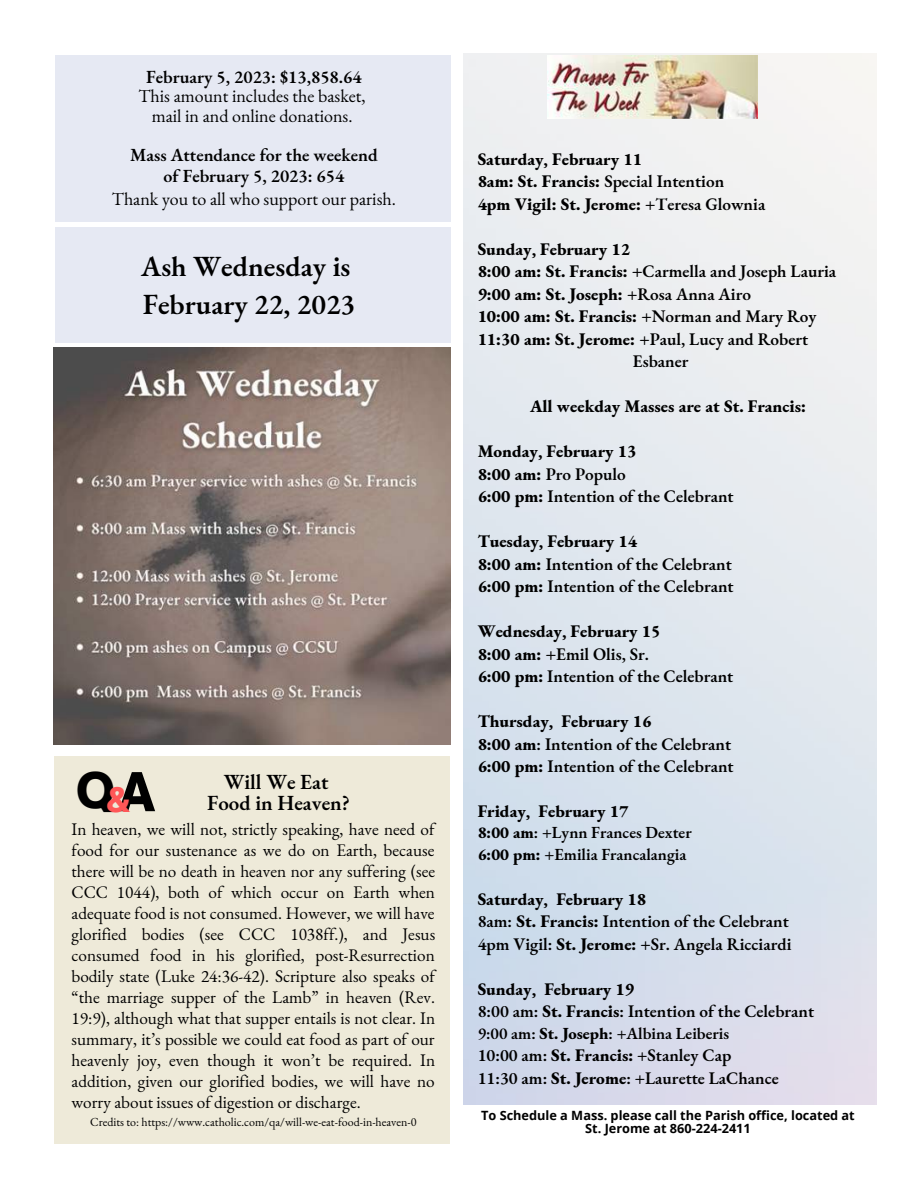
<style>
.page{position:relative;width:918px;height:1188px;background:#fff}
.page>*{position:absolute;margin:0;border:0;box-sizing:border-box;transform-origin:0 0}
.t1{font:900 46.95px "Open Sauce One";color:#000}
.t2{font:600 28.5px/38.2px "EB Garamond";color:#000}
.t3{font:600 21px/21.3px "EB Garamond";color:#000;text-align:center}
.t4{font:18px/19.2px "EB Garamond";color:#000;text-align:center}
.t5{font:600 18px/21.3px "EB Garamond";color:#000;text-align:center}
.t6{font:17.25px/21px "EB Garamond";color:#000;text-align:justify}
.t7{font:600 17.25px/22.5px "EB Garamond";color:#000}
.t8{font:800 17.25px/22.5px "EB Garamond";color:#000}
.t9{font:600 16.5px/21.3px "EB Garamond";color:#000}
.t10{font:700 12.75px/12.8px "Open Sans";color:#000;text-align:center}
.t11{font:12px "EB Garamond";color:#000}
.s1{font-size:51.15px}
.s2{font-weight:600}
.s3{font-weight:800}
</style>
<div class="page">
<img style="left:464px;top:53px;width:413px;height:1052px">
<img style="left:547px;top:55px;width:210px;height:63px">
<div style="left:55px;top:55px;width:396px;height:167px;background:#e6e9f3"></div>
<div style="left:54px;top:757px;width:396px;height:387px;background:#eeead9"></div>
<img style="left:54px;top:348px;width:397px;height:397px">
<div style="left:55px;top:228px;width:396px;height:114px;background:#e6e9f3"></div>
<p class="t5" style="left:146px;top:66px;width:217px">February 5, 2023: $13,858.64</p>
<p class="t4" style="left:139px;top:86px;width:229px">This amount includes the basket, mail in and online donations.</p>
<p class="t5" style="left:130px;top:144px;width:249px">Mass Attendance for the weekend of February 5, 2023: 654</p>
<p class="t4" style="left:112px;top:189px;width:285px">Thank you to all who support our parish.</p>
<h2 class="t2" style="left:141px;top:247px;width:216px">Ash Wednesday is<br>February 22, 2023</h2>
<h1 class="t1" style="left:76px;top:761px;width:81px">Q<sub>&amp;</sub><span class="s1">A</span></h1>
<p class="t6" style="left:72px;top:819px;width:365px">In heaven, we will not, strictly speaking, have need of food for our sustenance as we do on Earth, because there will be no death in heaven nor any suffering (see CCC 1044), both of which occur on Earth when adequate food is not consumed. However, we will have glorified bodies (see CCC 1038ff.), and Jesus consumed food in his glorified, post-Resurrection bodily state (Luke 24:36-42). Scripture also speaks of “the marriage supper of the Lamb” in heaven (Rev.<br>19:9), although what that supper entails is not clear. In summary, it’s possible we could eat food as part of our heavenly joy, even though it won’t be required. In addition, given our glorified bodies, we will have no worry about issues of digestion or discharge.</p>
<p class="t11" style="left:90px;top:1114px;width:328px">Credits to: https://www.catholic.com/qa/will-we-eat-food-in-heaven-0</p>
<p class="t3" style="left:207px;top:771px;width:144px">Will We Eat<br>Food in Heaven?</p>
<p class="t8" style="left:478px;top:147px;width:289px">Saturday, February 11<br>8am: St. Francis: <span class="s2">Special Intention<br></span>4pm Vigil: St. Jerome: <span class="s2">+Teresa Glownia</span></p>
<p class="t8" style="left:478px;top:237px;width:154px">Sunday, February 12</p>
<p class="t7" style="left:478px;top:260px;width:360px"><span class="s3">8:00 am: St. Francis: +</span>Carmella and Joseph Lauria</p>
<p class="t8" style="left:478px;top:282px;width:275px">9:00 am: St. Joseph: <span class="s2">+Rosa Anna Airo</span></p>
<p class="t8" style="left:478px;top:305px;width:340px">10:00 am: St. Francis: <span class="s2">+Norman and Mary Roy</span></p>
<p class="t7" style="left:478px;top:327px;width:332px"><span class="s3">11:30 am: St. Jerome:</span> +Paul, Lucy and Robert</p>
<p class="t7" style="left:633px;top:350px;width:57px">Esbaner</p>
<p class="t8" style="left:530px;top:395px;width:278px">All weekday Masses are at St. Francis:</p>
<p class="t7" style="left:478px;top:440px;width:258px"><span class="s3">Monday, February 13<br>8:00 am:</span> Pro Populo<br><span class="s3">6:00 pm:</span> Intention of the Celebrant</p>
<p class="t7" style="left:478px;top:530px;width:258px"><span class="s3">Tuesday, February 14<br>8:00 am:</span> Intention of the Celebrant<br><span class="s3">6:00 pm:</span> Intention of the Celebrant</p>
<p class="t8" style="left:478px;top:620px;width:257px">Wednesday, February 15<br>8:00 am: +<span class="s2">Emil Olis, Sr.<br></span>6:00 pm: <span class="s2">Intention of the Celebrant</span></p>
<p class="t7" style="left:478px;top:710px;width:258px"><span class="s3">Thursday, February 16<br>8:00 am</span>: Intention of the Celebrant<br><span class="s3">6:00 pm:</span> Intention of the Celebrant</p>
<p class="t8" style="left:478px;top:800px;width:152px">Friday, February 17</p>
<p class="t9" style="left:478px;top:822px;width:216px"><span class="s3">8:00 am</span>: +Lynn Frances Dexter<br><span class="s3">6:00 pm:</span> +Emilia Francalangia</p>
<p class="t7" style="left:478px;top:887px;width:315px"><span class="s3">Saturday, February 18<br></span>8am: <span class="s3">St. Francis:</span> Intention of the Celebrant<br>4pm Vigil: <span class="s3">St. Jerome:</span> +Sr. Angela Ricciardi</p>
<p class="t7" style="left:478px;top:977px;width:338px"><span class="s3">Sunday, February 19<br></span>8:00 am: <span class="s3">St. Francis</span>: Intention of the Celebrant</p>
<p class="t9" style="left:478px;top:1022px;width:253px">9:00 am: <span class="s3">St. Joseph</span>: +Albina Leiberis</p>
<p class="t7" style="left:478px;top:1044px;width:303px">10:00 am: <span class="s3">St. Francis:</span> +Stanley Cap<br>11:30 am: <span class="s3">St. Jerome</span>: +Laurette LaChance</p>
<p class="t10" style="left:481px;top:1109px;width:375px">To Schedule a Mass. please call the Parish office, located at<br>St. Jerome at 860-224-2411</p>
</div>
